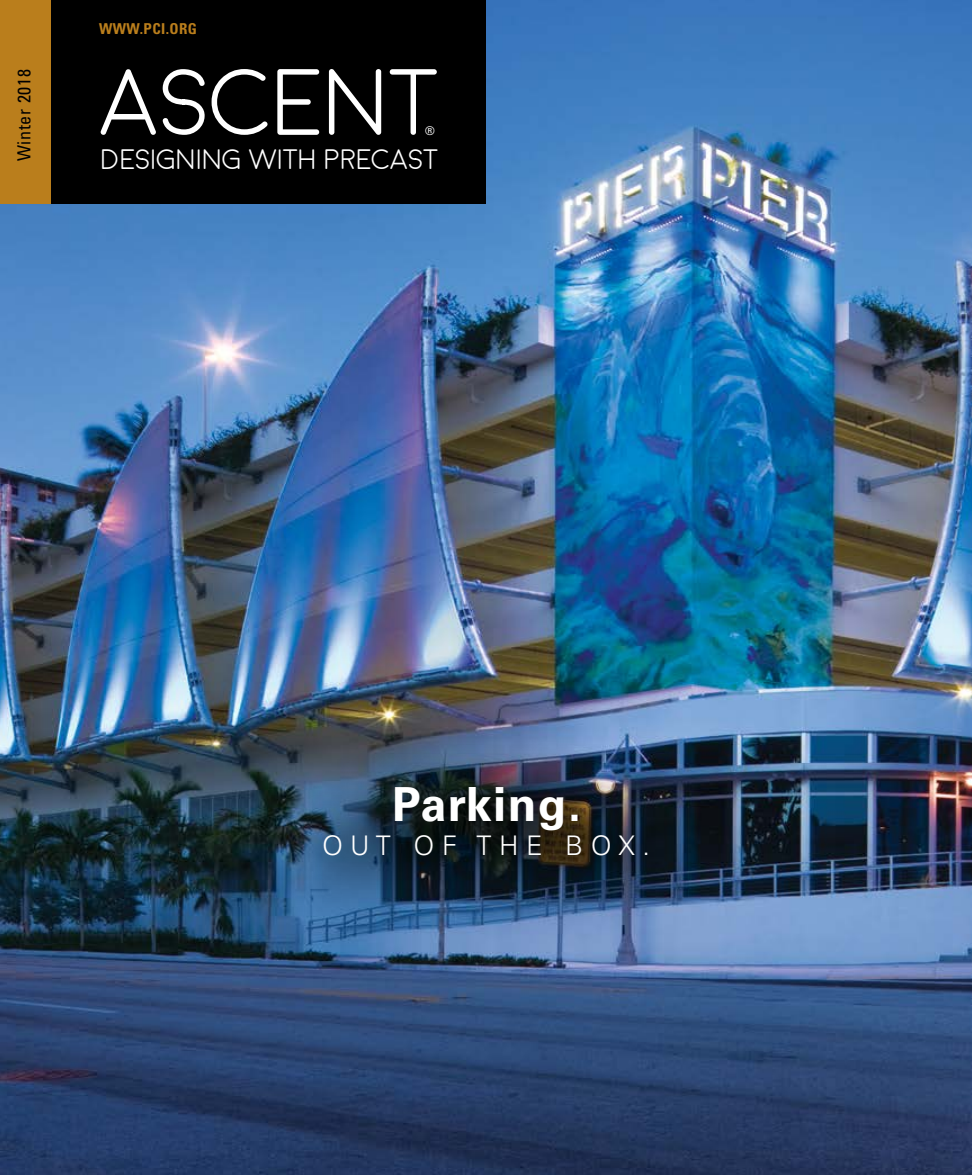
<style>
.page{position:relative;width:972px;height:1175px;background:#fff}
.page>*{position:absolute;margin:0;border:0;box-sizing:border-box;transform-origin:0 0}
.t1{font:300 93.75px "Moon";color:#fff}
.t2{font:700 46.95px "Univers LT Std";letter-spacing:.03em;color:#fff}
.t3{font:300 28.2px "Moon";color:#fff}
.t4{font:300 27px "Univers LT Std";letter-spacing:.28em;color:#fff}
.t5{font:condensed 18px "Univers LT Std";letter-spacing:.04em;color:#000}
.t6{font:700 condensed 15px "Univers LT Std";letter-spacing:.03em;color:#ba7e1c}
.t7{font:condensed 12px "Univers LT Std";color:#fff}
</style>
<div class="page">
<img style="left:0;top:0;width:972px;height:1174px">
<div style="left:0;top:0;width:486px;height:204px;background:#000"></div>
<div style="left:0;top:0;width:50px;height:204px;background:#ba7e1c"></div>
<div style="left:260px;top:721px;width:449px;height:201px;background:#000;opacity:.95"></div>
<p class="t5" style="left:13px;top:161px;width:94px;rotate:-90deg">Winter 2018</p>
<p class="t6" style="left:99px;top:19px;width:100px">WWW.PCI.ORG</p>
<h1 class="t1" style="left:100px;top:56px;width:342px">ASCENT</h1>
<p class="t7" style="left:425px;top:123px;width:11px">®</p>
<p class="t3" style="left:101px;top:145px;width:339px">DESIGNING WITH PRECAST</p>
<h2 class="t2" style="left:392px;top:776px;width:191px">Parking.</h2>
<p class="t4" style="left:322px;top:829px;width:329px">OUT OF THE BOX.</p>
</div>
